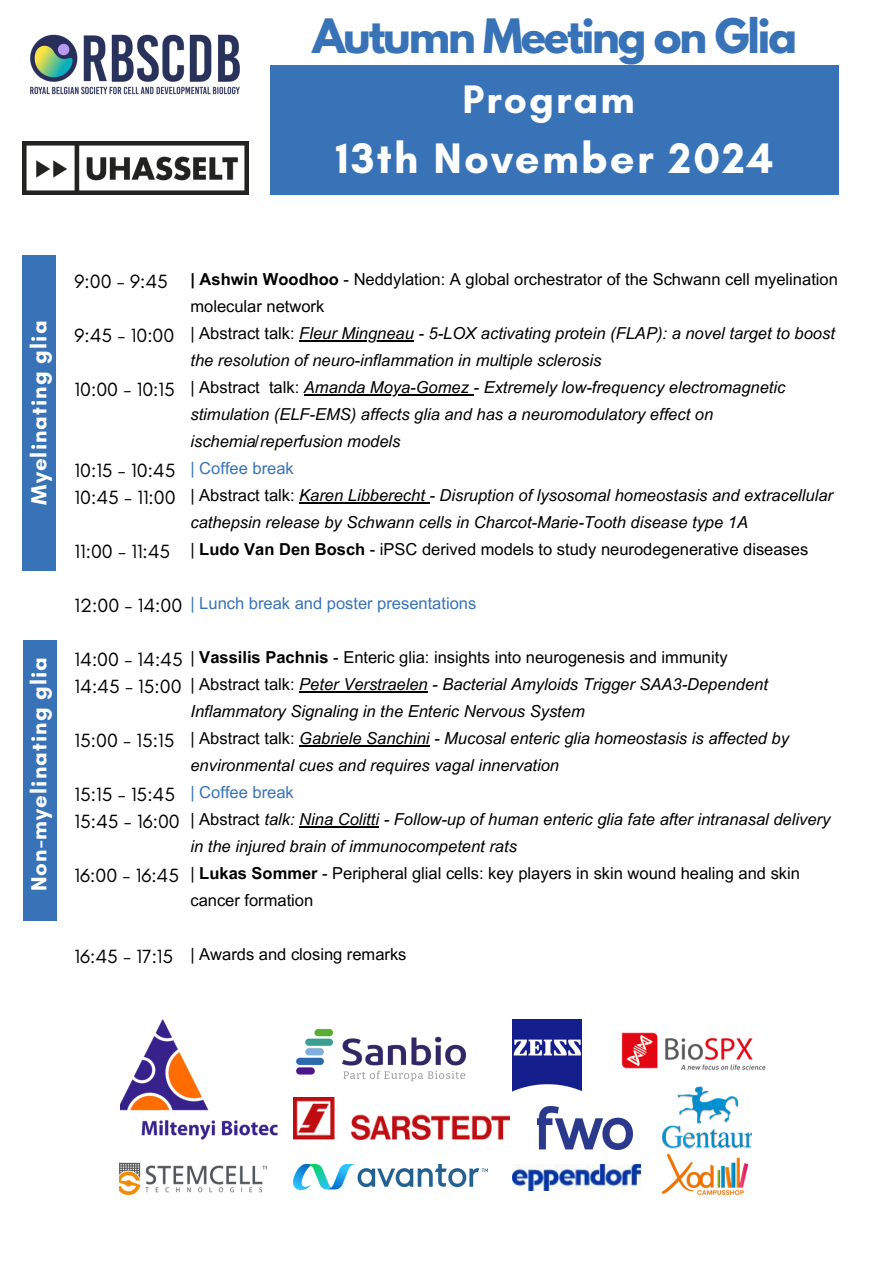
<style>
.page{position:relative;width:894px;height:1264px;background:#fff}
.page>*{position:absolute;margin:0;border:0;box-sizing:border-box;transform-origin:0 0}
.t1{font:700 43.5px "Glacial Indifference";letter-spacing:.05em;color:#fff}
.t2{font:700 42px "League Spartan";letter-spacing:-.05em;color:#3873b8}
.t3{font:700 40.5px "Glacial Indifference";letter-spacing:.05em;color:#fff}
.t4{font:700 22.2px "Glacial Indifference";letter-spacing:.05em;color:#fff}
.t5{font:19.5px/27px "Glacial Indifference";color:#000}
.t6{font:italic 16.5px/27px "Arial MT Pro";color:#000}
.t7{font:16.5px/27px "Arial MT Pro";color:#000}
.t8{font:16.5px "Arial MT Pro";color:#3873b8}
.s1{font-weight:700}
.s2{font-style:normal}
.s3{font-style:normal;color:#3873b8}
.s4{font-weight:700;font-style:normal}
</style>
<div class="page">
<hr style="left:299px;top:340px;width:115px;height:1px;background:#000">
<hr style="left:304px;top:394px;width:169px;height:1px;background:#000">
<hr style="left:299px;top:502px;width:130px;height:1px;background:#000">
<hr style="left:299px;top:691px;width:128px;height:1px;background:#000">
<hr style="left:299px;top:745px;width:130px;height:1px;background:#000">
<hr style="left:299px;top:826px;width:80px;height:1px;background:#000">
<div style="left:22px;top:255px;width:34px;height:315px;background:#3873b8"></div>
<div style="left:23px;top:640px;width:33px;height:280px;background:#3873b8"></div>
<img style="left:30px;top:34px;width:210px;height:61px">
<img style="left:23px;top:141px;width:225px;height:53px">
<div style="left:270px;top:65px;width:568px;height:129px;background:#3873b8"></div>
<img style="left:293px;top:1097px;width:216px;height:42px">
<img style="left:296px;top:1028px;width:169px;height:54px">
<img style="left:293px;top:1164px;width:194px;height:25px">
<img style="left:512px;top:1019px;width:69px;height:72px">
<img style="left:662px;top:1086px;width:89px;height:63px">
<img style="left:537px;top:1106px;width:95px;height:43px">
<img style="left:621px;top:1032px;width:145px;height:39px">
<img style="left:120px;top:1019px;width:157px;height:120px">
<img style="left:120px;top:1162px;width:146px;height:33px">
<img style="left:661px;top:1153px;width:88px;height:43px">
<img style="left:512px;top:1164px;width:128px;height:26px">
<p class="t2" style="left:312px;top:15px;width:486px">Autumn Meeting on Glia</p>
<p class="t3" style="left:462px;top:75px;width:174px">Program</p>
<p class="t1" style="left:336px;top:131px;width:439px">13th November 2024</p>
<p class="t4" style="left:25px;top:505px;width:186px;rotate:-90deg">Myelinating glia</p>
<p class="t4" style="left:25px;top:891px;width:236px;rotate:-90deg">Non-myelinating glia</p>
<h3 class="t5" style="left:75px;top:267px;width:95px">9:00 - 9:45</h3>
<h3 class="t5" style="left:75px;top:321px;width:101px">9:45 - 10:00</h3>
<h3 class="t5" style="left:75px;top:375px;width:102px">10:00 - 10:15</h3>
<h3 class="t5" style="left:75px;top:456px;width:102px">10:15 - 10:45<br>10:45 - 11:00</h3>
<p class="t5" style="left:75px;top:537px;width:97px">11:00 - 11:45</p>
<p class="t5" style="left:75px;top:591px;width:109px">12:00 - 14:00</p>
<p class="t5" style="left:75px;top:645px;width:110px">14:00 - 14:45<br>14:45 - 15:00</p>
<p class="t5" style="left:75px;top:726px;width:101px">15:00 - 15:15</p>
<p class="t5" style="left:75px;top:780px;width:107px">15:15 - 15:45<br>15:45 - 16:00</p>
<p class="t5" style="left:75px;top:861px;width:106px">16:00 - 16:45</p>
<p class="t7" style="left:190px;top:268px;width:648px"><span class="s1">| Ashwin Woodhoo</span> - Neddylation: A global orchestrator of the Schwann cell myelination molecular network</p>
<p class="t6" style="left:190px;top:322px;width:645px"><span class="s2">| Abstract talk:</span> Fleur Mingneau - 5-LOX activating protein (FLAP): a novel target to boost</p>
<h1 class="t6" style="left:190px;top:349px;width:412px">the resolution of neuro-inflammation in multiple sclerosis <span class="s2">| Abstract</span></h1>
<h1 class="t6" style="left:269px;top:376px;width:517px"><span class="s2">talk:</span> Amanda Moya-Gomez - Extremely low-frequency electromagnetic</h1>
<h2 class="t6" style="left:190px;top:403px;width:644px">stimulation (ELF-EMS) affects glia and has a neuromodulatory effect on ischemia/reperfusion models<br><span class="s3">| Coffee break<br></span><span class="s2">| Abstract talk:</span> Karen Libberecht - Disruption of lysosomal homeostasis and extracellular</h2>
<h2 class="t6" style="left:190px;top:511px;width:619px">cathepsin release by Schwann cells in Charcot-Marie-Tooth disease type 1A<br><span class="s2">|</span> <span class="s4">Ludo Van Den Bosch</span> <span class="s2">- iPSC derived models to study neurodegenerative diseases</span></h2>
<h3 class="t8" style="left:190px;top:597px;width:287px">| Lunch break and poster presentations</h3>
<h3 class="t7" style="left:190px;top:646px;width:538px">| <span class="s1">Vassilis Pachnis</span> - Enteric glia: insights into neurogenesis and immunity</h3>
<h3 class="t6" style="left:190px;top:673px;width:579px"><span class="s2">| Abstract talk:</span> Peter Verstraelen - Bacterial Amyloids Trigger SAA3-Dependent</h3>
<h3 class="t6" style="left:190px;top:700px;width:600px">Inflammatory Signaling in the Enteric Nervous System<br><span class="s2">| Abstract talk:</span> Gabriele Sanchini - Mucosal enteric glia homeostasis is affected by</h3>
<h3 class="t6" style="left:190px;top:754px;width:370px">environmental cues and requires vagal innervation <span class="s3">| Coffee break</span></h3>
<h3 class="t6" style="left:190px;top:808px;width:641px"><span class="s2">| Abstract</span> talk: Nina Colitti - Follow-up of human enteric glia fate after intranasal delivery in the injured brain of immunocompetent rats</h3>
<h3 class="t7" style="left:190px;top:862px;width:611px">| <span class="s1">Lukas Sommer</span> - Peripheral glial cells: key players in skin wound healing and skin cancer formation</h3>
<p class="t5" style="left:75px;top:942px;width:100px">16:45 - 17:15</p>
<h3 class="t7" style="left:190px;top:943px;width:217px">| Awards and closing remarks</h3>
</div>
